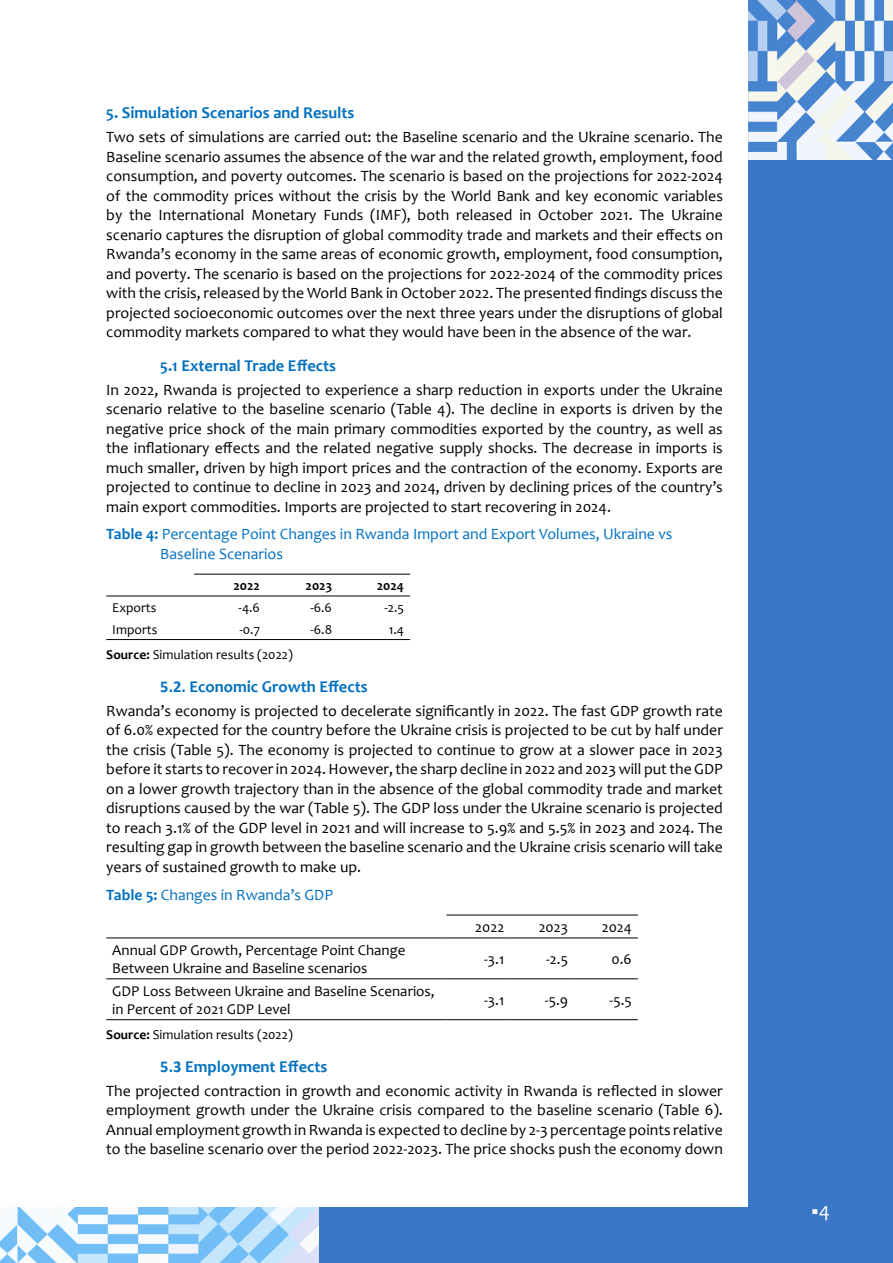
<style>
.page{position:relative;width:893px;height:1263px;background:#fff}
.page>*{position:absolute;margin:0;border:0;box-sizing:border-box;transform-origin:0 0}
.t1{font:21px "Acumin Pro";color:#fff}
.t2{font:700 16.5px "Candara";color:#0070c0}
.t3{font:15.75px/19.5px "Candara";color:#000;text-align:justify}
.t4{font:15.75px/19.8px "Candara";color:#0070c0}
.t5{font:15px/18px "Candara";color:#000}
.t6{font:13.5px "Candara";color:#000}
.t7{font:700 13.5px "Candara";color:#000}
.s1{font-weight:700}
.s2{font-family:"Calibri"}
.s3{font-family:"Candara"}
</style>
<div class="page">
<div style="left:748px;top:0;width:145px;height:1263px;background:#3976c6"></div>
<hr style="left:194px;top:574px;width:72px;height:1px;background:#000">
<hr style="left:266px;top:574px;width:72px;height:1px;background:#000">
<hr style="left:338px;top:574px;width:72px;height:1px;background:#000">
<hr style="left:106px;top:596px;width:88px;height:1px;background:#000">
<hr style="left:194px;top:596px;width:72px;height:1px;background:#000">
<hr style="left:266px;top:596px;width:72px;height:1px;background:#000">
<hr style="left:338px;top:596px;width:72px;height:1px;background:#000">
<hr style="left:106px;top:639px;width:88px;height:1px;background:#000">
<hr style="left:194px;top:639px;width:72px;height:1px;background:#000">
<hr style="left:266px;top:639px;width:72px;height:1px;background:#000">
<hr style="left:338px;top:639px;width:72px;height:1px;background:#000">
<hr style="left:446px;top:915px;width:64px;height:1px;background:#000">
<hr style="left:510px;top:915px;width:64px;height:1px;background:#000">
<hr style="left:574px;top:915px;width:64px;height:1px;background:#000">
<hr style="left:106px;top:937px;width:340px;height:1px;background:#000">
<hr style="left:446px;top:937px;width:64px;height:1px;background:#000">
<hr style="left:510px;top:937px;width:64px;height:1px;background:#000">
<hr style="left:574px;top:937px;width:64px;height:1px;background:#000">
<hr style="left:106px;top:978px;width:340px;height:1px;background:#000">
<hr style="left:446px;top:978px;width:64px;height:1px;background:#000">
<hr style="left:510px;top:978px;width:64px;height:1px;background:#000">
<hr style="left:574px;top:978px;width:64px;height:1px;background:#000">
<hr style="left:106px;top:1019px;width:340px;height:1px;background:#000">
<hr style="left:446px;top:1019px;width:64px;height:1px;background:#000">
<hr style="left:510px;top:1019px;width:64px;height:1px;background:#000">
<hr style="left:574px;top:1019px;width:64px;height:1px;background:#000">
<img style="left:748px;top:0;width:145px;height:159px">
<div style="left:0;top:1208px;width:748px;height:55px;background:#3976c6"></div>
<img style="left:0;top:1207px;width:319px;height:56px">
<p class="t2" style="left:106px;top:103px;width:250px">5. Simulation Scenarios and Results</p>
<p class="t3" style="left:106px;top:127px;width:618px">Two sets of simulations are carried out: the Baseline scenario and the Ukraine scenario. The Baseline scenario assumes the absence of the war and the related growth, employment, food consumption, and poverty outcomes. The scenario is based on the projections for 2022-2024 of the commodity prices without the crisis by the World Bank and key economic variables by the International Monetary Funds (IMF), both released in October 2021. The Ukraine scenario captures the disruption of global commodity trade and markets and their effects on Rwanda’s economy in the same areas of economic growth, employment, food consumption, and poverty. The scenario is based on the projections for 2022-2024 of the commodity prices with the crisis, released by the World Bank in October 2022. The presented findings discuss the projected socioeconomic outcomes over the next three years under the disruptions of global commodity markets compared to what they would have been in the absence of the war.</p>
<p class="t2" style="left:160px;top:355px;width:177px">5.1 External Trade Effects</p>
<p class="t3" style="left:106px;top:379px;width:618px">In 2022, Rwanda is projected to experience a sharp reduction in exports under the Ukraine scenario relative to the baseline scenario (Table 4). The decline in exports is driven by the negative price shock of the main primary commodities exported by the country, as well as the inflationary effects and the related negative supply shocks. The decrease in imports is much smaller, driven by high import prices and the contraction of the economy. Exports are projected to continue to decline in 2023 and 2024, driven by declining prices of the country’s main export commodities. Imports are projected to start recovering in 2024.</p>
<p class="t4" style="left:160px;top:524px;width:514px;text-indent:-54px"><span class="s1">Table 4:</span> Percentage Point Changes in Rwanda Import and Export Volumes, Ukraine vs<br>Baseline Scenarios</p>
<p class="t7" style="left:233px;top:577px;width:28px">2022</p>
<p class="t7" style="left:306px;top:577px;width:28px">2023</p>
<p class="t7" style="left:377px;top:577px;width:29px">2024</p>
<p class="t6" style="left:112px;top:599px;width:46px">Exports</p>
<p class="t6" style="left:239px;top:599px;width:23px">-4.6</p>
<p class="t6" style="left:310px;top:599px;width:23px">-6.6</p>
<p class="t6" style="left:384px;top:599px;width:21px">-2.5</p>
<p class="t6" style="left:112px;top:621px;width:47px">Imports</p>
<p class="t6" style="left:239px;top:621px;width:22px">-0.7</p>
<p class="t6" style="left:310px;top:621px;width:23px">-6.8</p>
<p class="t6" style="left:389px;top:621px;width:17px">1.4</p>
<p class="t6" style="left:106px;top:646px;width:188px"><span class="s1">Source:</span> Simulation results (2022)</p>
<p class="t2" style="left:160px;top:676px;width:209px"><span class="s2">5.2.</span> Economic Growth Effects</p>
<p class="t3" style="left:106px;top:701px;width:618px">Rwanda’s economy is projected to decelerate significantly in 2022. The fast GDP growth rate of 6.0% expected for the country before the Ukraine crisis is projected to be cut by half under the crisis (Table 5). The economy is projected to continue to grow at a slower pace in 2023 before it starts to recover in 2024. However, the sharp decline in 2022 and 2023 will put the GDP on a lower growth trajectory than in the absence of the global commodity trade and market disruptions caused by the war (Table 5). The GDP loss under the Ukraine scenario is projected to reach 3.1% of the GDP level in 2021 and will increase to 5.9% and 5.5% in 2023 and 2024. The resulting gap in growth between the baseline scenario and the Ukraine crisis scenario will take years of sustained growth to make up.</p>
<p class="t4" style="left:106px;top:885px;width:228px"><span class="s1">Table 5:</span> Changes in Rwanda’s GDP</p>
<p class="t5" style="left:475px;top:918px;width:31px">2022</p>
<p class="t5" style="left:539px;top:918px;width:31px">2023</p>
<p class="t5" style="left:602px;top:918px;width:32px">2024</p>
<p class="t5" style="left:112px;top:941px;width:295px">Annual GDP Growth, Percentage Point Change<br>Between Ukraine and Baseline scenarios</p>
<p class="t5" style="left:484px;top:950px;width:22px">-3.1</p>
<p class="t5" style="left:546px;top:950px;width:23px">-2.5</p>
<p class="t5" style="left:612px;top:950px;width:22px">0.6</p>
<p class="t5" style="left:112px;top:982px;width:324px">GDP Loss Between Ukraine and Baseline Scenarios, in Percent of 2021 GDP Level</p>
<p class="t5" style="left:484px;top:991px;width:22px">-3.1</p>
<p class="t5" style="left:545px;top:991px;width:25px">-5.9</p>
<p class="t5" style="left:610px;top:991px;width:24px">-5.5</p>
<p class="t6" style="left:106px;top:1026px;width:188px"><span class="s1">Source:</span> Simulation results (2022)</p>
<p class="t2" style="left:160px;top:1056px;width:169px"><span class="s2">5.3</span> Employment Effects</p>
<p class="t3" style="left:106px;top:1081px;width:618px">The projected contraction in growth and economic activity in Rwanda is reflected in slower employment growth under the Ukraine crisis compared to the baseline scenario (Table 6).<br>Annual employment growth in Rwanda is expected to decline by 2-3 percentage points relative to the baseline scenario over the period 2022-2023. The price shocks push the economy down</p>
<h1 class="t1" style="left:811px;top:1195px;width:20px">■<span class="s3">4</span></h1>
</div>
